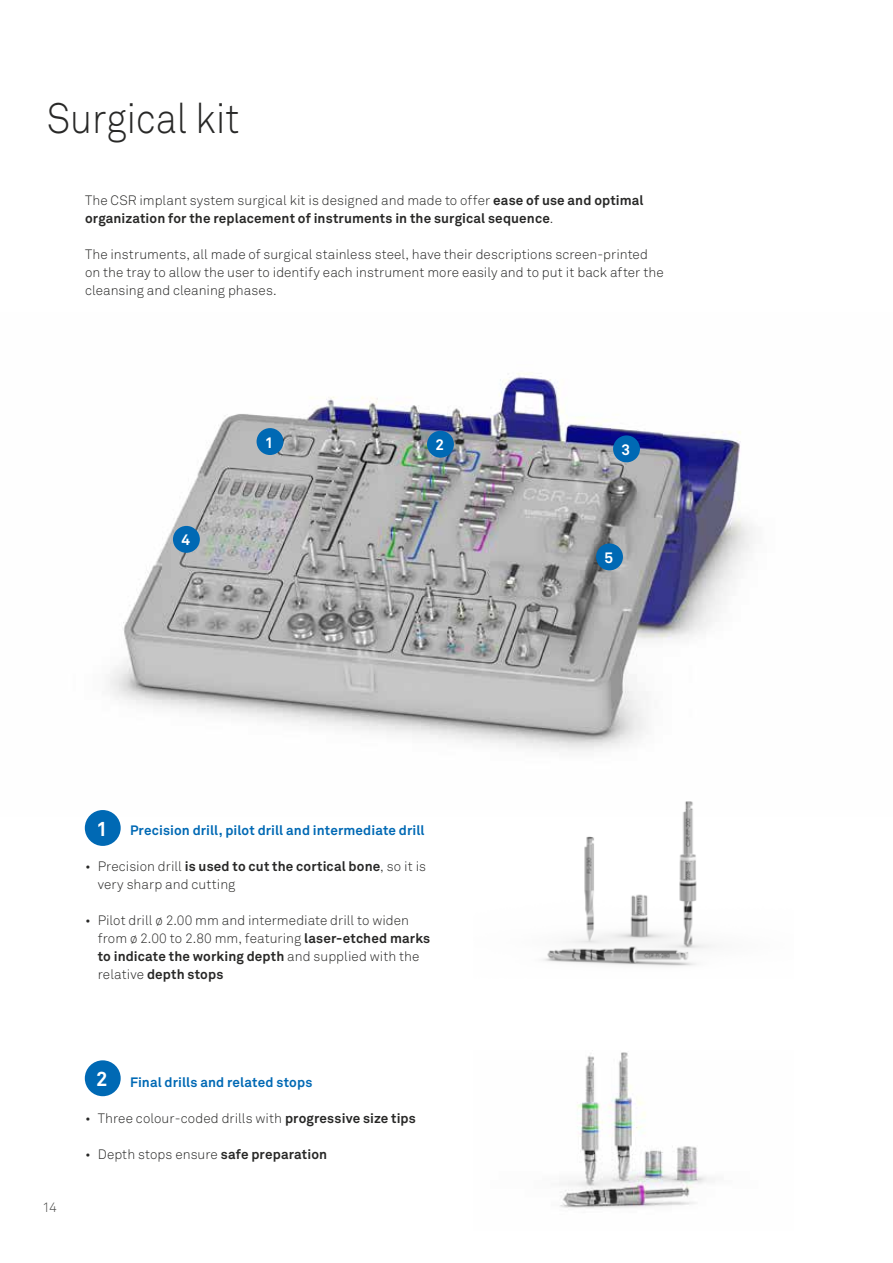
<style>
.page{position:relative;width:893px;height:1263px;background:#fff}
.page>*{position:absolute;margin:0;border:0;box-sizing:border-box;transform-origin:0 0}
.t1{font:42px "Akkurat Light Pro";color:#282827;scale:.9 1}
.t2{font:700 20.25px "Akkurat Pro";color:#fff}
.t3{font:700 15.15px "Akkurat Pro";color:#fff}
.t4{font:13.5px/18px "Akkurat Light Pro";letter-spacing:.005em;color:#282827}
.t5{font:700 13.5px/18px "Akkurat Pro";letter-spacing:.01em;color:#282827}
.t6{font:700 13.5px "Akkurat Pro";letter-spacing:.01em;color:#0069b4}
.t7{font:13.5px "Akkurat Light Pro";color:#4a4a49}
.s1{font-family:"Akkurat Pro";font-weight:700}
.s2{font-family:"Akkurat Light Pro";font-weight:400}
</style>
<div class="page">
<img style="left:88px;top:373px;width:665px;height:444px">
<div style="left:257px;top:428px;width:26px;height:27px;background:#0069b4;border-radius:50%"></div>
<div style="left:427px;top:431px;width:27px;height:27px;background:#0069b4;border-radius:50%"></div>
<div style="left:613px;top:435px;width:27px;height:27px;background:#0069b4;border-radius:50%"></div>
<div style="left:173px;top:526px;width:27px;height:27px;background:#0069b4;border-radius:50%"></div>
<div style="left:596px;top:543px;width:27px;height:27px;background:#0069b4;border-radius:50%"></div>
<img style="left:474px;top:799px;width:279px;height:167px">
<img style="left:560px;top:1052px;width:147px;height:156px">
<div style="left:85px;top:810px;width:36px;height:36px;background:#0069b4;border-radius:50%"></div>
<div style="left:85px;top:1060px;width:36px;height:36px;background:#0069b4;border-radius:50%"></div>
<h1 class="t1" style="left:47px;top:93px;width:216px">Surgical kit</h1>
<p class="t4" style="left:85px;top:191px;width:560px">The CSR implant system surgical kit is designed and made to offer <span class="s1">ease of use and optimal</span></p>
<p class="t5" style="left:85px;top:209px;width:470px">organization for the replacement of instruments in the surgical sequence<span class="s2">.</span></p>
<p class="t4" style="left:85px;top:245px;width:580px">The instruments, all made of surgical stainless steel, have their descriptions screen-printed on the tray to allow the user to identify each instrument more easily and to put it back after the cleansing and cleaning phases.</p>
<p class="t3" style="left:181px;top:531px;width:10px">4</p>
<p class="t3" style="left:265px;top:433px;width:10px">1</p>
<p class="t3" style="left:435px;top:435px;width:10px">2</p>
<p class="t3" style="left:621px;top:440px;width:10px">3</p>
<p class="t3" style="left:604px;top:548px;width:10px">5</p>
<h2 class="t2" style="left:96px;top:816px;width:13px">1</h2>
<p class="t6" style="left:130px;top:821px;width:296px">Precision drill, pilot drill and intermediate drill</p>
<p class="t5" style="left:85px;top:857px;width:342px"><span class="s2">• Precision drill</span> is used to cut the cortical bone<span class="s2">, so it is</span></p>
<p class="t4" style="left:98px;top:875px;width:139px">very sharp and cutting</p>
<p class="t4" style="left:98px;top:911px;width:334px;text-indent:-13px">• Pilot drill ø 2.00 mm and intermediate drill to widen from ø 2.00 to 2.80 mm, featuring <span class="s1">laser-etched marks</span></p>
<p class="t5" style="left:98px;top:947px;width:323px">to indicate the working depth <span class="s2">and supplied with the relative</span> depth stops</p>
<p class="t7" style="left:43px;top:1199px;width:16px">14</p>
<h2 class="t2" style="left:96px;top:1066px;width:13px">2</h2>
<p class="t6" style="left:130px;top:1073px;width:184px">Final drills and related stops</p>
<p class="t4" style="left:85px;top:1109px;width:332px">• Three colour-coded drills with <span class="s1">progressive size tips</span></p>
<p class="t4" style="left:85px;top:1145px;width:244px">• Depth stops ensure <span class="s1">safe preparation</span></p>
</div>
